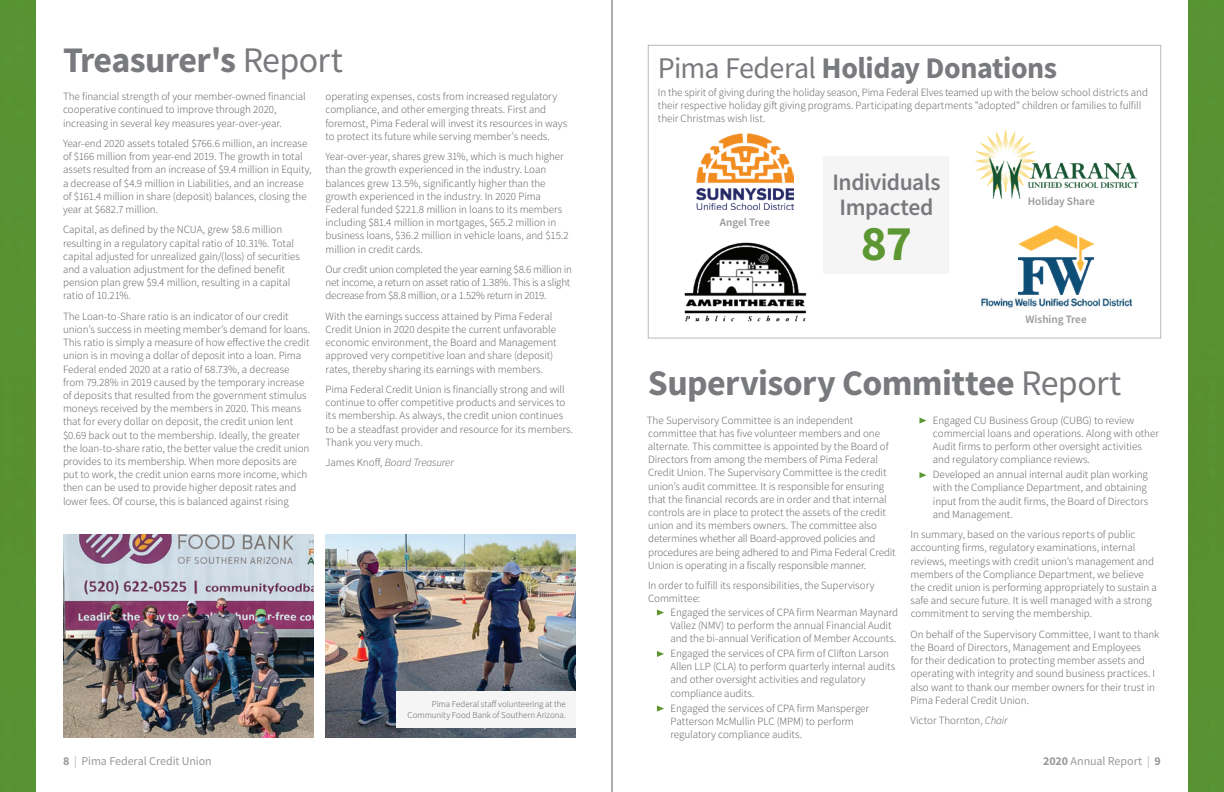
<style>
.page{position:relative;width:1224px;height:792px;background:#fff}
.page>*{position:absolute;margin:0;border:0;box-sizing:border-box;transform-origin:0 0}
.t1{font:700 49.8px "Source Sans Pro";color:#5c9731}
.t2{font:700 36px "Source Sans Pro";letter-spacing:-.02em;color:#787a7d}
.t3{font:700 30px "Source Sans Pro";letter-spacing:-.02em;color:#787a7d}
.t4{font:600 23.6px/25.2px "Source Sans Pro";letter-spacing:-.02em;color:#787a7d;text-align:center}
.t5{font:12px "Source Sans Pro";letter-spacing:-.01em;color:#97999c}
.t6{font:600 11.3px "Source Sans Pro";letter-spacing:-.005em;color:#97999c}
.t7{font:300 11px/13.2px "Source Sans Pro";letter-spacing:-.005em;color:#57585a}
.t8{font:300 11px/13.2px "Source Sans Pro";letter-spacing:-.03em;color:#57585a}
.t9{font:italic 300 11px "Source Sans Pro";letter-spacing:-.01em;color:#57585a}
.t10{font:300 9px/10.8px "Source Sans Pro";letter-spacing:-.005em;color:#57585a;text-align:right}
.s1{font-weight:400}
.s2{font-style:normal}
.s3{font-style:italic}
.s4{font-weight:700}
.s5{font-weight:300}
</style>
<div class="page">
<div style="left:0;top:0;width:36px;height:792px;background:#589131"></div>
<div style="left:1188px;top:0;width:36px;height:792px;background:#589131"></div>
<svg style="left:657px;top:609px;width:7px;height:7px"></svg>
<svg style="left:657px;top:651px;width:7px;height:6px"></svg>
<svg style="left:657px;top:705px;width:7px;height:7px"></svg>
<svg style="left:919px;top:417px;width:8px;height:7px"></svg>
<svg style="left:919px;top:472px;width:8px;height:6px"></svg>
<img style="left:63px;top:535px;width:251px;height:203px">
<img style="left:326px;top:535px;width:250px;height:203px">
<div style="left:396px;top:691px;width:180px;height:37px;background:#f5f5f6"></div>
<div style="left:824px;top:156px;width:126px;height:118px;background:#f5f5f6"></div>
<img style="left:696px;top:133px;width:98px;height:76px">
<img style="left:684px;top:242px;width:123px;height:80px">
<img style="left:974px;top:130px;width:164px;height:69px">
<img style="left:1019px;top:225px;width:75px;height:69px">
<img style="left:981px;top:296px;width:150px;height:12px">
<div style="left:648px;top:45px;width:513px;height:293px;border:1px solid #b8b9bc"></div>
<hr style="left:612px;top:0;width:1px;height:792px;background:#57585a">
<h2 class="t2" style="left:63px;top:36px;width:281px">Treasurer's <span class="s1">Report</span></h2>
<p class="t7" style="left:63px;top:90px;width:244px">The financial strength of your member-owned financial cooperative continued to improve through 2020, increasing in several key measures year-over-year.</p>
<p class="t7" style="left:63px;top:137px;width:250px">Year-end 2020 assets totaled $766.6 million, an increase of $166 million from year-end 2019. The growth in total assets resulted from an increase of $9.4 million in Equity, a decrease of $4.9 million in Liabilities, and an increase of $161.4 million in share (deposit) balances, closing the year at $682.7 million.</p>
<p class="t7" style="left:63px;top:223px;width:239px">Capital, as defined by the NCUA, grew $8.6 million resulting in a regulatory capital ratio of 10.31%. Total capital adjusted for unrealized gain/(loss) of securities and a valuation adjustment for the defined benefit pension plan grew $9.4 million, resulting in a capital ratio of 10.21%.</p>
<p class="t7" style="left:63px;top:310px;width:249px">The Loan-to-Share ratio is an indicator of our credit union’s success in meeting member’s demand for loans.<br>This ratio is simply a measure of how effective the credit union is in moving a dollar of deposit into a loan. Pima Federal ended 2020 at a ratio of 68.73%, a decrease from 79.28% in 2019 caused by the temporary increase of deposits that resulted from the government stimulus moneys received by the members in 2020. This means that for every dollar on deposit, the credit union lent $0.69 back out to the membership. Ideally, the greater the loan-to-share ratio, the better value the credit union provides to its membership. When more deposits are put to work, the credit union earns more income, which then can be used to provide higher deposit rates and lower fees. Of course, this is balanced against rising</p>
<p class="t7" style="left:326px;top:90px;width:243px">operating expenses, costs from increased regulatory compliance, and other emerging threats. First and foremost, Pima Federal will invest its resources in ways to protect its future while serving member’s needs.</p>
<p class="t7" style="left:326px;top:150px;width:245px">Year-over-year, shares grew 31%, which is much higher than the growth experienced in the industry. Loan balances grew 13.5%, significantly higher than the growth experienced in the industry. In 2020 Pima Federal funded $221.8 million in loans to its members including $81.4 million in mortgages, $65.2 million in business loans, $36.2 million in vehicle loans, and $15.2 million in credit cards.</p>
<p class="t8" style="left:326px;top:263px;width:248px">Our credit union completed the year earning $8.6 million in net income, a return on asset ratio of 1.38%. This is a slight decrease from $8.8 million, or a 1.52% return in 2019.</p>
<p class="t7" style="left:326px;top:310px;width:233px">With the earnings success attained by Pima Federal Credit Union in 2020 despite the current unfavorable economic environment, the Board and Management approved very competitive loan and share (deposit) rates, thereby sharing its earnings with members.</p>
<p class="t7" style="left:326px;top:383px;width:249px">Pima Federal Credit Union is financially strong and will continue to offer competitive products and services to its membership. As always, the credit union continues to be a steadfast provider and resource for its members.<br>Thank you very much.</p>
<p class="t9" style="left:326px;top:456px;width:130px"><span class="s2">James Knoff,</span> Board Treasurer</p>
<p class="t10" style="left:408px;top:699px;width:160px">Pima Federal staff volunteering at the<br>Community Food Bank of Southern Arizona.</p>
<h3 class="t3" style="left:658px;top:47px;width:401px"><span class="s1">Pima Federal</span> Holiday Donations</h3>
<p class="t7" style="left:658px;top:86px;width:492px">In the spirit of giving during the holiday season, Pima Federal Elves teamed up with the below school districts and their respective holiday gift giving programs. Participating departments "adopted" children or families to fulfill their Christmas wish list.</p>
<p class="t6" style="left:720px;top:215px;width:52px">Angel Tree</p>
<h3 class="t4" style="left:832px;top:169px;width:110px">Individuals<br>Impacted</h3>
<h1 class="t1" style="left:861px;top:209px;width:53px">87</h1>
<p class="t6" style="left:1028px;top:194px;width:69px">Holiday Share</p>
<p class="t6" style="left:1026px;top:312px;width:63px">Wishing Tree</p>
<h2 class="t2" style="left:648px;top:359px;width:475px">Supervisory Committee <span class="s1">Report</span></h2>
<p class="t7" style="left:647px;top:413px;width:250px">The Supervisory Committee is an independent committee that has five volunteer members and one alternate. This committee is appointed by the Board of Directors from among the members of Pima Federal Credit Union. The Supervisory Committee is the credit union’s audit committee. It is responsible for ensuring that the financial records are in order and that internal controls are in place to protect the assets of the credit union and its members owners. The committee also determines whether all Board-approved policies and procedures are being adhered to and Pima Federal Credit Union is operating in a fiscally responsible manner.</p>
<p class="t7" style="left:648px;top:579px;width:228px">In order to fulfill its responsibilities, the Supervisory<br>Committee:</p>
<p class="t7" style="left:670px;top:605px;width:229px">Engaged the services of CPA firm Nearman Maynard<br>Vallez (NMV) to perform the annual Financial Audit and the bi-annual Verification of Member Accounts.</p>
<p class="t7" style="left:670px;top:647px;width:226px">Engaged the services of CPA firm of Clifton Larson Allen LLP (CLA) to perform quarterly internal audits and other oversight activities and regulatory compliance audits.</p>
<p class="t7" style="left:670px;top:701px;width:200px">Engaged the services of CPA firm Mansperger<br>Patterson McMullin PLC (MPM) to perform regulatory compliance audits.</p>
<p class="t7" style="left:933px;top:413px;width:228px">Engaged CU Business Group (CUBG) to review commercial loans and operations. Along with other Audit firms to perform other oversight activities and regulatory compliance reviews.</p>
<p class="t7" style="left:933px;top:468px;width:217px;text-align:justify">Developed an annual internal audit plan working with the Compliance Department, and obtaining input from the audit firms, the Board of Directors and Management.</p>
<p class="t7" style="left:910px;top:528px;width:248px">In summary, based on the various reports of public accounting firms, regulatory examinations, internal reviews, meetings with credit union’s management and members of the Compliance Department, we believe the credit union is performing appropriately to sustain a safe and secure future. It is well managed with a strong commitment to serving the membership.</p>
<p class="t7" style="left:910px;top:628px;width:250px">On behalf of the Supervisory Committee, I want to thank the Board of Directors, Management and Employees<br>for their dedication to protecting member assets and operating with integrity and sound business practices. I also want to thank our member owners for their trust in Pima Federal Credit Union.</p>
<p class="t7" style="left:911px;top:714px;width:99px">Victor Thornton, <span class="s3">Chair</span></p>
<p class="t5" style="left:63px;top:753px;width:150px"><span class="s4">8</span> <span class="s5">|</span> Pima Federal Credit Union</p>
<p class="t5" style="left:1043px;top:753px;width:119px"><span class="s4">2020</span> Annual Report <span class="s5">|</span> <span class="s4">9</span></p>
</div>
